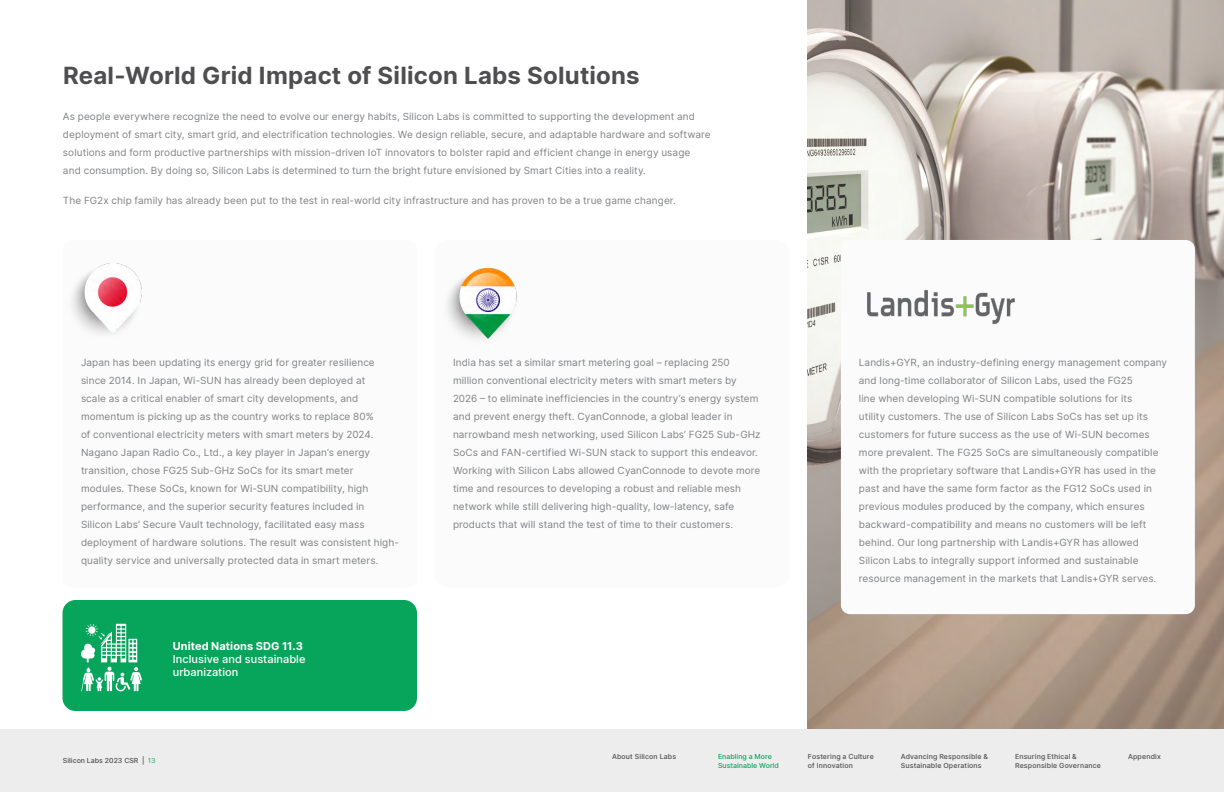
<style>
.page{position:relative;width:1224px;height:792px;background:#fff}
.page>*{position:absolute;margin:0;border:0;box-sizing:border-box;transform-origin:0 0}
.t1{font:700 24px "Inter";letter-spacing:.01em;color:#4e4e50}
.t2{font:500 11px/12.7px "Inter";letter-spacing:.005em;color:#fff}
.t3{font:700 11px "Inter";letter-spacing:.005em;color:#fff}
.t4{font:10px/18px "Inter";letter-spacing:.01em;color:#808285}
.t5{font:500 7px/9px "Inter";letter-spacing:.02em;color:#4e4e50}
.t6{font:500 7px/9px "Inter";color:#07a55c}
.t7{font:500 7px "Inter";color:#4e4e50}
.s1{color:#39b77d}
</style>
<div class="page">
<div style="left:63px;top:600px;width:354px;height:111px;background:#07a55c;border-radius:13px"></div>
<img style="left:807px;top:0;width:417px;height:729px">
<div style="left:63px;top:240px;width:354px;height:348px;background:#fbfbfb;border-radius:9px"></div>
<div style="left:435px;top:240px;width:354px;height:348px;background:#fbfbfb;border-radius:13px"></div>
<div style="left:841px;top:240px;width:354px;height:374px;background:#fbfbfb;border-radius:9px"></div>
<img style="left:73px;top:263px;width:69px;height:71px">
<img style="left:448px;top:268px;width:69px;height:71px">
<img style="left:867px;top:290px;width:148px;height:35px">
<svg style="left:81px;top:624px;width:61px;height:68px"></svg>
<div style="left:0;top:729px;width:1224px;height:63px;background:#ededed"></div>
<h1 class="t1" style="left:63px;top:57px;width:578px">Real-World Grid Impact of Silicon Labs Solutions</h1>
<p class="t4" style="left:63px;top:107px;width:649px">As people everywhere recognize the need to evolve our energy habits, Silicon Labs is committed to supporting the development and deployment of smart city, smart grid, and electrification technologies. We design reliable, secure, and adaptable hardware and software solutions and form productive partnerships with mission-driven IoT innovators to bolster rapid and efficient change in energy usage<br>and consumption. By doing so, Silicon Labs is determined to turn the bright future envisioned by Smart Cities into a reality.</p>
<p class="t4" style="left:63px;top:191px;width:614px">The FG2x chip family has already been put to the test in real-world city infrastructure and has proven to be a true game changer.</p>
<p class="t4" style="left:81px;top:353px;width:319px">Japan has been updating its energy grid for greater resilience since 2014. In Japan, Wi-SUN has already been deployed at<br>scale as a critical enabler of smart city developments, and momentum is picking up as the country works to replace 80%<br>of conventional electricity meters with smart meters by 2024.<br>Nagano Japan Radio Co., Ltd., a key player in Japan’s energy transition, chose FG25 Sub-GHz SoCs for its smart meter modules. These SoCs, known for Wi-SUN compatibility, high performance, and the superior security features included in<br>Silicon Labs’ Secure Vault technology, facilitated easy mass deployment of hardware solutions. The result was consistent high&shy;quality service and universally protected data in smart meters.</p>
<p class="t4" style="left:453px;top:353px;width:309px">India has set a similar smart metering goal – replacing 250 million conventional electricity meters with smart meters by 2026 – to eliminate inefficiencies in the country’s energy system and prevent energy theft. CyanConnode, a global leader in narrowband mesh networking, used Silicon Labs’ FG25 Sub-GHz SoCs and FAN-certified Wi-SUN stack to support this endeavor.<br>Working with Silicon Labs allowed CyanConnode to devote more time and resources to developing a robust and reliable mesh network while still delivering high-quality, low-latency, safe products that will stand the test of time to their customers.</p>
<p class="t4" style="left:859px;top:353px;width:310px">Landis+GYR, an industry-defining energy management company and long-time collaborator of Silicon Labs, used the FG25<br>line when developing Wi-SUN compatible solutions for its<br>utility customers. The use of Silicon Labs SoCs has set up its customers for future success as the use of Wi-SUN becomes more prevalent. The FG25 SoCs are simultaneously compatible with the proprietary software that Landis+GYR has used in the past and have the same form factor as the FG12 SoCs used in previous modules produced by the company, which ensures backward-compatibility and means no customers will be left behind. Our long partnership with Landis+GYR has allowed Silicon Labs to integrally support informed and sustainable resource management in the markets that Landis+GYR serves.</p>
<p class="t3" style="left:173px;top:638px;width:132px">United Nations SDG 11.3</p>
<p class="t2" style="left:173px;top:652px;width:134px">Inclusive and sustainable urbanization</p>
<p class="t7" style="left:63px;top:756px;width:94px">Silicon Labs 2023 CSR | <span class="s1">13</span></p>
<p class="t5" style="left:612px;top:752px;width:66px">About Silicon Labs</p>
<p class="t6" style="left:718px;top:752px;width:62px">Enabling a More<br>Sustainable World</p>
<p class="t5" style="left:808px;top:752px;width:67px">Fostering a Culture of Innovation</p>
<p class="t5" style="left:901px;top:752px;width:89px">Advancing Responsible &amp;<br>Sustainable Operations</p>
<p class="t5" style="left:1015px;top:752px;width:63px">Ensuring Ethical &amp;</p>
<p class="t5" style="left:1128px;top:752px;width:34px">Appendix</p>
<p class="t5" style="left:1015px;top:761px;width:87px">Responsible Governance</p>
</div>
